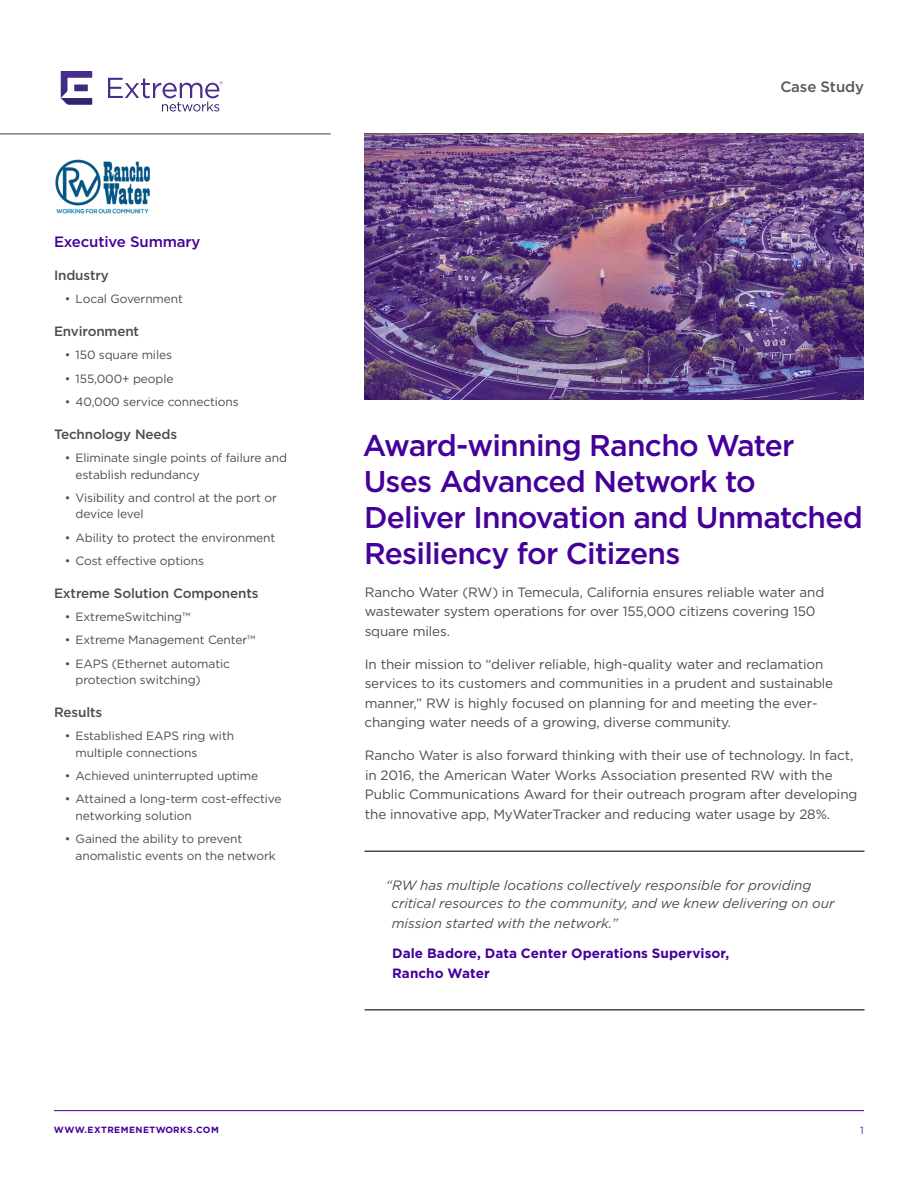
<style>
.page{position:relative;width:918px;height:1188px;background:#fff}
.page>*{position:absolute;margin:0;border:0;box-sizing:border-box;transform-origin:0 0}
.t1{font:500 30px/36px "Gotham";letter-spacing:-.025em;color:#409}
.Sidebar_-_H1{font:500 15px "Gotham";letter-spacing:-.01em;color:#409}
.Document_Header{font:500 15px "Gotham";letter-spacing:-.01em;color:#57585a}
.Body{font:13.5px/19.5px "Gotham";letter-spacing:-.01em;color:#4b4c4d}
.Pull_Quote___Body{font:italic 13.5px/18px "Gotham";color:#4b4c4d}
.Sidebar_-_H2{font:500 13.5px "Gotham";letter-spacing:-.01em;color:#4b4c4d}
.Pull_Quote___Name{font:700 13.5px/19.5px "Gotham";letter-spacing:.005em;color:#409}
.t2{font:12px/16.5px "Gotham";letter-spacing:-.01em;color:#4b4c4d}
.t3{font:10.5px "Gotham";color:#6026a8}
.t4{font:700 9px "Gotham";letter-spacing:.05em;color:#409}
</style>
<div class="page">
<hr style="left:54px;top:1110px;width:810px;height:1px;background:#409">
<svg style="left:108px;top:78px;width:115px;height:34px"></svg>
<svg style="left:61px;top:71px;width:31px;height:34px"></svg>
<hr style="left:0;top:133px;width:331px;height:2px;background:#808285">
<hr style="left:364px;top:850px;width:501px;height:2px;background:#4b4c4d">
<hr style="left:364px;top:1009px;width:501px;height:2px;background:#4b4c4d">
<img style="left:364px;top:134px;width:500px;height:266px">
<img style="left:55px;top:160px;width:95px;height:54px">
<p class="Sidebar_-_H1" style="left:54px;top:232px;width:148px">Executive Summary</p>
<p class="Sidebar_-_H2" style="left:54px;top:266px;width:56px">Industry</p>
<p class="t2" style="left:65px;top:290px;width:120px">• Local Government</p>
<p class="Sidebar_-_H2" style="left:54px;top:323px;width:87px">Environment</p>
<p class="t2" style="left:65px;top:347px;width:109px">• 150 square miles</p>
<p class="t2" style="left:65px;top:370px;width:110px">• 155,000+ people</p>
<p class="t2" style="left:65px;top:393px;width:176px">• 40,000 service connections</p>
<p class="Sidebar_-_H2" style="left:54px;top:425px;width:125px">Technology Needs</p>
<p class="t2" style="left:76px;top:449px;width:213px;text-indent:-11px">• Eliminate single points of failure and establish redundancy</p>
<p class="t2" style="left:76px;top:489px;width:203px;text-indent:-11px">• Visibility and control at the port or device level</p>
<p class="t2" style="left:65px;top:529px;width:212px">• Ability to protect the environment</p>
<p class="t2" style="left:65px;top:552px;width:141px">• Cost effective options</p>
<p class="Sidebar_-_H2" style="left:54px;top:584px;width:206px">Extreme Solution Components</p>
<p class="t2" style="left:65px;top:608px;width:127px">• ExtremeSwitching™</p>
<p class="t2" style="left:65px;top:632px;width:192px">• Extreme Management Center™</p>
<p class="t2" style="left:76px;top:655px;width:156px;text-indent:-11px">• EAPS (Ethernet automatic protection switching)</p>
<p class="Sidebar_-_H2" style="left:54px;top:704px;width:50px">Results</p>
<p class="t2" style="left:76px;top:728px;width:160px;text-indent:-11px">• Established EAPS ring with multiple connections</p>
<p class="t2" style="left:65px;top:767px;width:195px">• Achieved uninterrupted uptime</p>
<p class="t2" style="left:76px;top:791px;width:207px;text-indent:-11px">• Attained a long-term cost-effective networking solution</p>
<p class="t2" style="left:76px;top:830px;width:202px;text-indent:-11px">• Gained the ability to prevent anomalistic events on the network</p>
<p class="Document_Header" style="left:780px;top:77px;width:85px">Case Study</p>
<h1 class="t1" style="left:363px;top:427px;width:502px">Award-winning Rancho Water<br>Uses Advanced Network to<br>Deliver Innovation and Unmatched<br>Resiliency for Citizens</h1>
<p class="Body" style="left:365px;top:582px;width:461px">Rancho Water (RW) in Temecula, California ensures reliable water and wastewater system operations for over 155,000 citizens covering 150 square miles.</p>
<p class="Body" style="left:365px;top:654px;width:470px">In their mission to “deliver reliable, high-quality water and reclamation services to its customers and communities in a prudent and sustainable manner,” RW is highly focused on planning for and meeting the ever&shy;changing water needs of a growing, diverse community.</p>
<p class="Body" style="left:365px;top:746px;width:494px">Rancho Water is also forward thinking with their use of technology. In fact, in 2016, the American Water Works Association presented RW with the Public Communications Award for their outreach program after developing the innovative app, MyWaterTracker and reducing water usage by 28%.</p>
<p class="Pull_Quote___Body" style="left:391px;top:876px;width:445px;text-indent:-6px">“RW has multiple locations collectively responsible for providing critical resources to the community, and we knew delivering on our</p>
<p class="Pull_Quote___Body" style="left:392px;top:914px;width:228px">mission started with the network.”</p>
<p class="Pull_Quote___Name" style="left:392px;top:943px;width:339px">Dale Badore, Data Center Operations Supervisor,<br>Rancho Water</p>
<p class="t4" style="left:54px;top:1124px;width:166px">WWW.EXTREMENETWORKS.COM</p>
<p class="t3" style="left:860px;top:1124px;width:5px">1</p>
</div>
